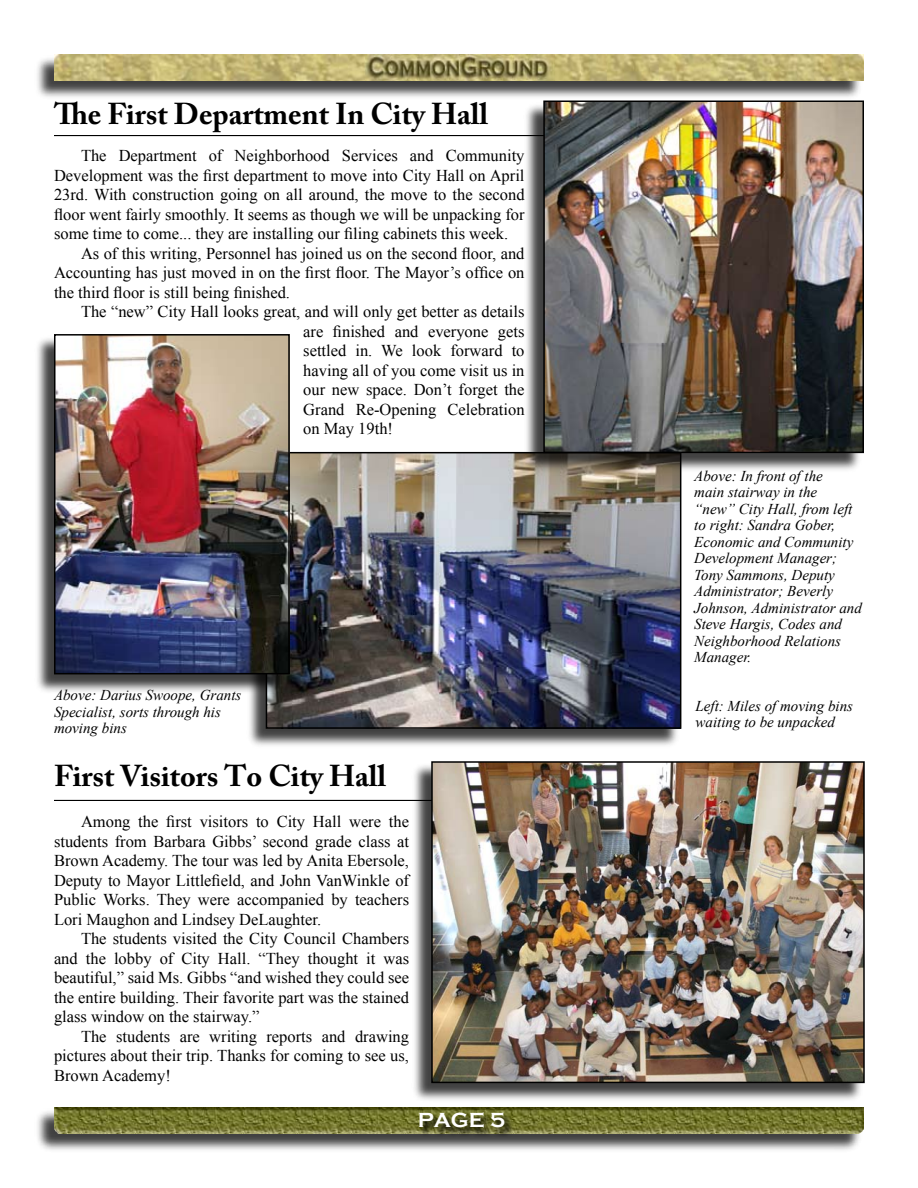
<style>
.page{position:relative;width:918px;height:1188px;background:#fff}
.page>*{position:absolute;margin:0;border:0;box-sizing:border-box;transform-origin:0 0}
.t1{font:700 30px "Adobe Caslon Pro";color:#000}
.t2{font:700 21px "Copperplate Gothic";color:#fff}
.t3{font:16.5px/19.5px "Times New Roman";color:#000;text-align:justify}
.t4{font:italic 15px/16.5px "Times New Roman";color:#000}
</style>
<div class="page">
<div style="left:34px;top:56px;width:829px;height:45px;background:#000;opacity:.75"></div>
<img style="left:54px;top:54px;width:810px;height:27px">
<div style="left:34px;top:1108px;width:829px;height:46px;background:#000;opacity:.75"></div>
<img style="left:54px;top:1107px;width:810px;height:27px">
<svg style="left:418px;top:1112px;width:97px;height:26px;background:#585a2d"></svg>
<hr style="left:54px;top:135px;width:810px;height:1px;background:#000">
<div style="left:246px;top:453px;width:434px;height:296px;background:#000;opacity:.75"></div>
<img style="left:269px;top:455px;width:409px;height:271px">
<div style="left:266px;top:452px;width:415px;height:277px;border:2px solid #000"></div>
<div style="left:34px;top:336px;width:255px;height:358px;background:#000;opacity:.75"></div>
<img style="left:57px;top:337px;width:230px;height:334px">
<div style="left:54px;top:334px;width:236px;height:340px;border:2px solid #000"></div>
<div style="left:524px;top:102px;width:339px;height:372px;background:#000;opacity:.75"></div>
<img style="left:546px;top:103px;width:315px;height:347px">
<div style="left:543px;top:100px;width:321px;height:353px;border:2px solid #000"></div>
<hr style="left:54px;top:800px;width:810px;height:1px;background:#000">
<div style="left:412px;top:763px;width:451px;height:340px;background:#000;opacity:.75"></div>
<img style="left:434px;top:764px;width:428px;height:316px">
<div style="left:431px;top:761px;width:434px;height:322px;border:2px solid #000"></div>
<svg style="left:491px;top:1113px;width:13px;height:15px"></svg>
<h1 class="t1" style="left:54px;top:96px;width:436px">The First Department In City Hall</h1>
<p class="t3" style="left:81px;top:146px;width:445px">The Department of Neighborhood Services and Community</p>
<p class="t3" style="left:54px;top:165px;width:472px">Development was the first department to move into City Hall on April</p>
<p class="t3" style="left:54px;top:185px;width:472px">23rd. With construction going on all around, the move to the second</p>
<p class="t3" style="left:54px;top:204px;width:472px">floor went fairly smoothly. It seems as though we will be unpacking for</p>
<p class="t3" style="left:54px;top:224px;width:456px">some time to come... they are installing our filing cabinets this week.</p>
<p class="t3" style="left:81px;top:243px;width:445px">As of this writing, Personnel has joined us on the second floor, and</p>
<p class="t3" style="left:54px;top:263px;width:472px">Accounting has just moved in on the first floor. The Mayor’s office on</p>
<p class="t3" style="left:54px;top:282px;width:238px">the third floor is still being finished.</p>
<p class="t3" style="left:81px;top:302px;width:445px">The “new” City Hall looks great, and will only get better as details</p>
<p class="t3" style="left:303px;top:321px;width:223px">are finished and everyone gets</p>
<p class="t3" style="left:303px;top:341px;width:223px">settled in. We look forward to</p>
<p class="t3" style="left:303px;top:360px;width:223px">having all of you come visit us in</p>
<p class="t3" style="left:303px;top:380px;width:223px">our new space. Don’t forget the</p>
<p class="t3" style="left:303px;top:399px;width:223px">Grand Re-Opening Celebration</p>
<p class="t3" style="left:303px;top:419px;width:91px">on May 19th!</p>
<p class="t4" style="left:694px;top:467px;width:169px">Above: In front of the<br>main stairway in the<br>“new” City Hall, from left to right: Sandra Gober,<br>Economic and Community<br>Development Manager;<br>Tony Sammons, Deputy<br>Administrator; Beverly<br>Johnson, Administrator and<br>Steve Hargis, Codes and<br>Neighborhood Relations<br>Manager.</p>
<p class="t4" style="left:54px;top:687px;width:189px">Above: Darius Swoope, Grants<br>Specialist, sorts through his moving bins</p>
<p class="t4" style="left:696px;top:697px;width:159px">Left: Miles of moving bins waiting to be unpacked</p>
<h1 class="t1" style="left:54px;top:758px;width:334px">First Visitors To City Hall</h1>
<p class="t3" style="left:54px;top:812px;width:357px;text-indent:27px">Among the first visitors to City Hall were the students from Barbara Gibbs’ second grade class at Brown Academy. The tour was led by Anita Ebersole, Deputy to Mayor Littlefield, and John VanWinkle of Public Works. They were accompanied by teachers Lori Maughon and Lindsey DeLaughter.</p>
<p class="t3" style="left:54px;top:929px;width:357px;text-indent:27px">The students visited the City Council Chambers and the lobby of City Hall. “They thought it was beautiful,” said Ms. Gibbs “and wished they could see the entire building. Their favorite part was the stained glass window on the stairway.”</p>
<p class="t3" style="left:54px;top:1026px;width:357px;text-indent:27px">The students are writing reports and drawing pictures about their trip. Thanks for coming to see us, Brown Academy!</p>
<p class="t2" style="left:418px;top:1109px;width:69px">PAGE</p>
</div>
